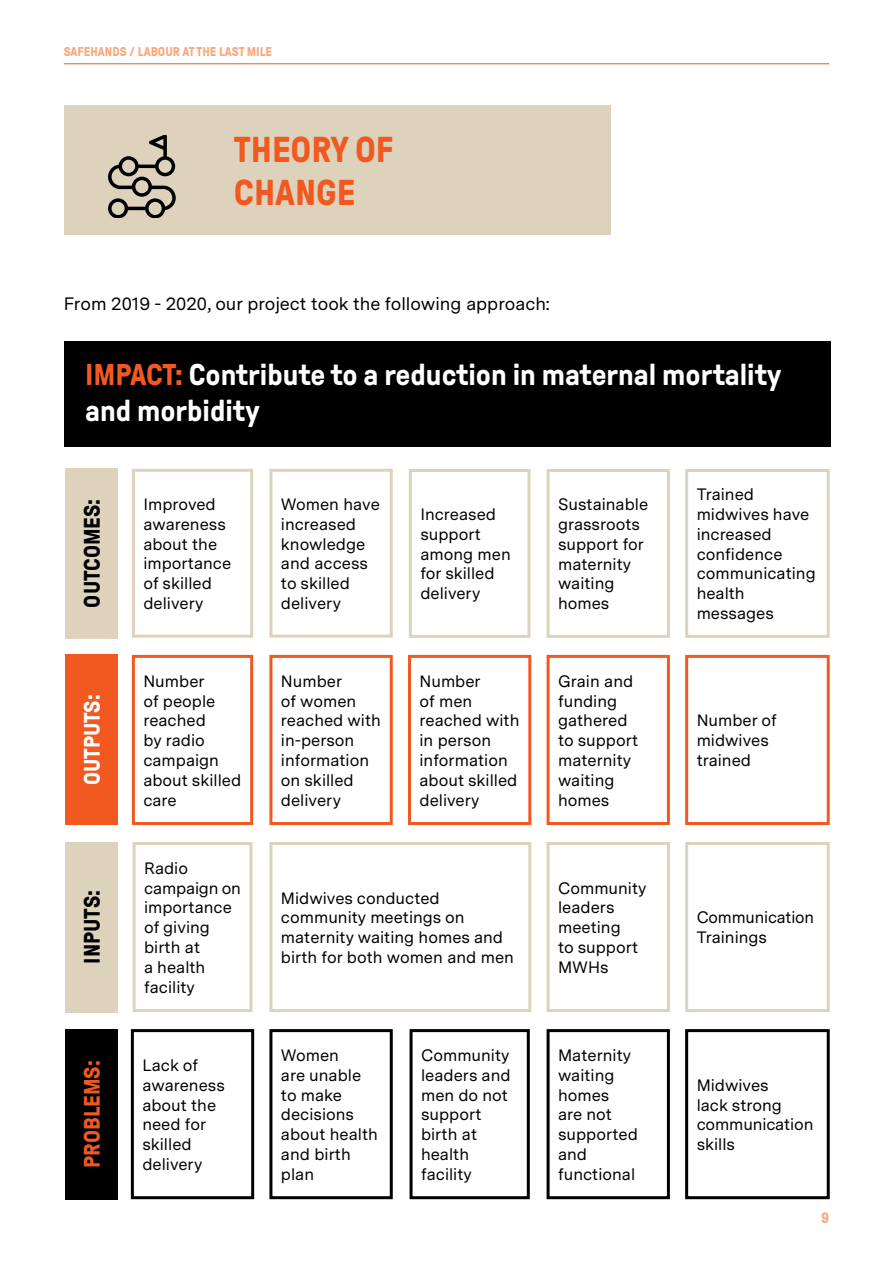
<style>
.page{position:relative;width:893px;height:1263px;background:#fff}
.page>*{position:absolute;margin:0;border:0;box-sizing:border-box;transform-origin:0 0}
.t1{font:700 36px "GT Pressura Pro";color:#f15921}
.Main_text_paragraph{font:700 30px/36px "GT Pressura Pro";color:#fff}
.Main_text_paragraph-2{font:700 22.5px "GT Pressura Pro";color:#000}
.Main_text_paragraph-3{font:700 22.5px "GT Pressura Pro";color:#f15921}
.Main_text_paragraph-4{font:700 22.5px "GT Pressura Pro";color:#fff}
.Main_text_paragraph-5{font:18px "Messina Sans";color:#000}
.Main_text_paragraph-6{font:16.5px/19.8px "Messina Sans";color:#000}
.t2{font:700 15px "GT Pressura Pro";color:#f8a87e}
.t3{font:700 12.75px "GT Pressura Pro";color:#f8a87e}
.s1{color:#f15921}
</style>
<div class="page">
<hr style="left:64px;top:64px;width:765px;height:1px;background:#f15921">
<div style="left:64px;top:342px;width:766px;height:105px;background:#000"></div>
<div style="left:65px;top:1029px;width:52px;height:170px;background:#000"></div>
<div style="left:65px;top:842px;width:52px;height:170px;background:#ddd3bc"></div>
<div style="left:65px;top:655px;width:52px;height:170px;background:#f15921"></div>
<div style="left:65px;top:468px;width:52px;height:170px;background:#ddd3bc"></div>
<div style="left:131px;top:1029px;width:123px;height:170px;border:3px solid #000"></div>
<div style="left:269px;top:1029px;width:124px;height:170px;border:3px solid #000"></div>
<div style="left:410px;top:1029px;width:120px;height:170px;border:3px solid #000"></div>
<div style="left:547px;top:1029px;width:123px;height:170px;border:3px solid #000"></div>
<div style="left:685px;top:1029px;width:145px;height:170px;border:3px solid #000"></div>
<div style="left:132px;top:655px;width:121px;height:170px;border:3px solid #f15921"></div>
<div style="left:269px;top:655px;width:124px;height:170px;border:3px solid #f15921"></div>
<div style="left:408px;top:655px;width:123px;height:170px;border:3px solid #f15921"></div>
<div style="left:547px;top:655px;width:123px;height:170px;border:3px solid #f15921"></div>
<div style="left:685px;top:655px;width:145px;height:170px;border:3px solid #f15921"></div>
<div style="left:132px;top:469px;width:121px;height:169px;border:3px solid #ddd3bc"></div>
<div style="left:269px;top:469px;width:124px;height:169px;border:3px solid #ddd3bc"></div>
<div style="left:409px;top:469px;width:121px;height:169px;border:3px solid #ddd3bc"></div>
<div style="left:547px;top:469px;width:123px;height:169px;border:3px solid #ddd3bc"></div>
<div style="left:685px;top:469px;width:145px;height:169px;border:3px solid #ddd3bc"></div>
<div style="left:133px;top:842px;width:119px;height:170px;border:3px solid #ddd3bc"></div>
<div style="left:269px;top:842px;width:262px;height:170px;border:3px solid #ddd3bc"></div>
<div style="left:547px;top:842px;width:123px;height:170px;border:3px solid #ddd3bc"></div>
<div style="left:685px;top:842px;width:145px;height:170px;border:3px solid #ddd3bc"></div>
<div style="left:64px;top:105px;width:546px;height:130px;background:#ddd3bc"></div>
<svg style="left:108px;top:135px;width:68px;height:83px"></svg>
<p class="t3" style="left:64px;top:45px;width:210px">SAFEHANDS / LABOUR AT THE LAST MILE</p>
<p class="t1" style="left:234px;top:130px;width:161px">THEORY OF</p>
<p class="t1" style="left:234px;top:173px;width:123px">CHANGE</p>
<p class="Main_text_paragraph-5" style="left:64px;top:290px;width:488px">From 2019 - 2020, our project took the following approach:</p>
<p class="Main_text_paragraph" style="left:85px;top:357px;width:698px"><span class="s1">IMPACT:</span> Contribute to a reduction in maternal mortality and morbidity</p>
<p class="Main_text_paragraph-2" style="left:80px;top:607px;width:110px;rotate:-90deg">OUTCOMES:</p>
<p class="Main_text_paragraph-4" style="left:80px;top:785px;width:92px;rotate:-90deg">OUTPUTS:</p>
<p class="Main_text_paragraph-2" style="left:80px;top:964px;width:75px;rotate:-90deg">INPUTS:</p>
<p class="Main_text_paragraph-3" style="left:80px;top:1168px;width:109px;rotate:-90deg">PROBLEMS:</p>
<p class="Main_text_paragraph-6" style="left:143px;top:494px;width:89px">Improved awareness about the importance of skilled delivery</p>
<p class="Main_text_paragraph-6" style="left:281px;top:494px;width:100px">Women have increased knowledge and access to skilled delivery</p>
<p class="Main_text_paragraph-6" style="left:420px;top:504px;width:92px">Increased support among men for skilled delivery</p>
<p class="Main_text_paragraph-6" style="left:558px;top:494px;width:92px">Sustainable grassroots support for maternity waiting homes</p>
<p class="Main_text_paragraph-6" style="left:697px;top:484px;width:121px">Trained midwives have increased confidence communicating health</p>
<p class="Main_text_paragraph-6" style="left:697px;top:603px;width:79px">messages</p>
<p class="Main_text_paragraph-6" style="left:143px;top:671px;width:99px">Number<br>of people reached<br>by radio campaign about skilled care</p>
<p class="Main_text_paragraph-6" style="left:281px;top:671px;width:101px">Number<br>of women reached with in-person information on skilled delivery</p>
<p class="Main_text_paragraph-6" style="left:419px;top:671px;width:101px">Number<br>of men reached with in person information about skilled delivery</p>
<p class="Main_text_paragraph-6" style="left:558px;top:671px;width:82px">Grain and funding gathered to support maternity waiting homes</p>
<p class="Main_text_paragraph-6" style="left:144px;top:858px;width:98px">Radio campaign on importance of giving birth at<br>a health facility</p>
<p class="Main_text_paragraph-6" style="left:281px;top:887px;width:235px">Midwives conducted community meetings on maternity waiting homes and birth for both women and men</p>
<p class="Main_text_paragraph-6" style="left:558px;top:877px;width:90px">Community leaders meeting<br>to support<br>MWHs</p>
<p class="Main_text_paragraph-6" style="left:142px;top:1055px;width:84px">Lack of awareness about the need for skilled delivery</p>
<p class="Main_text_paragraph-6" style="left:281px;top:1045px;width:98px">Women<br>are unable to make decisions about health and birth plan</p>
<p class="Main_text_paragraph-6" style="left:421px;top:1045px;width:91px">Community leaders and men do not support birth at health facility</p>
<p class="Main_text_paragraph-6" style="left:558px;top:1045px;width:81px">Maternity waiting homes<br>are not supported and functional</p>
<p class="Main_text_paragraph-6" style="left:697px;top:710px;width:82px">Number of midwives trained</p>
<p class="Main_text_paragraph-6" style="left:697px;top:907px;width:119px">Communication<br>Trainings</p>
<p class="Main_text_paragraph-6" style="left:697px;top:1074px;width:118px">Midwives<br>lack strong communication skills</p>
<p class="t2" style="left:821px;top:1210px;width:10px">9</p>
</div>
